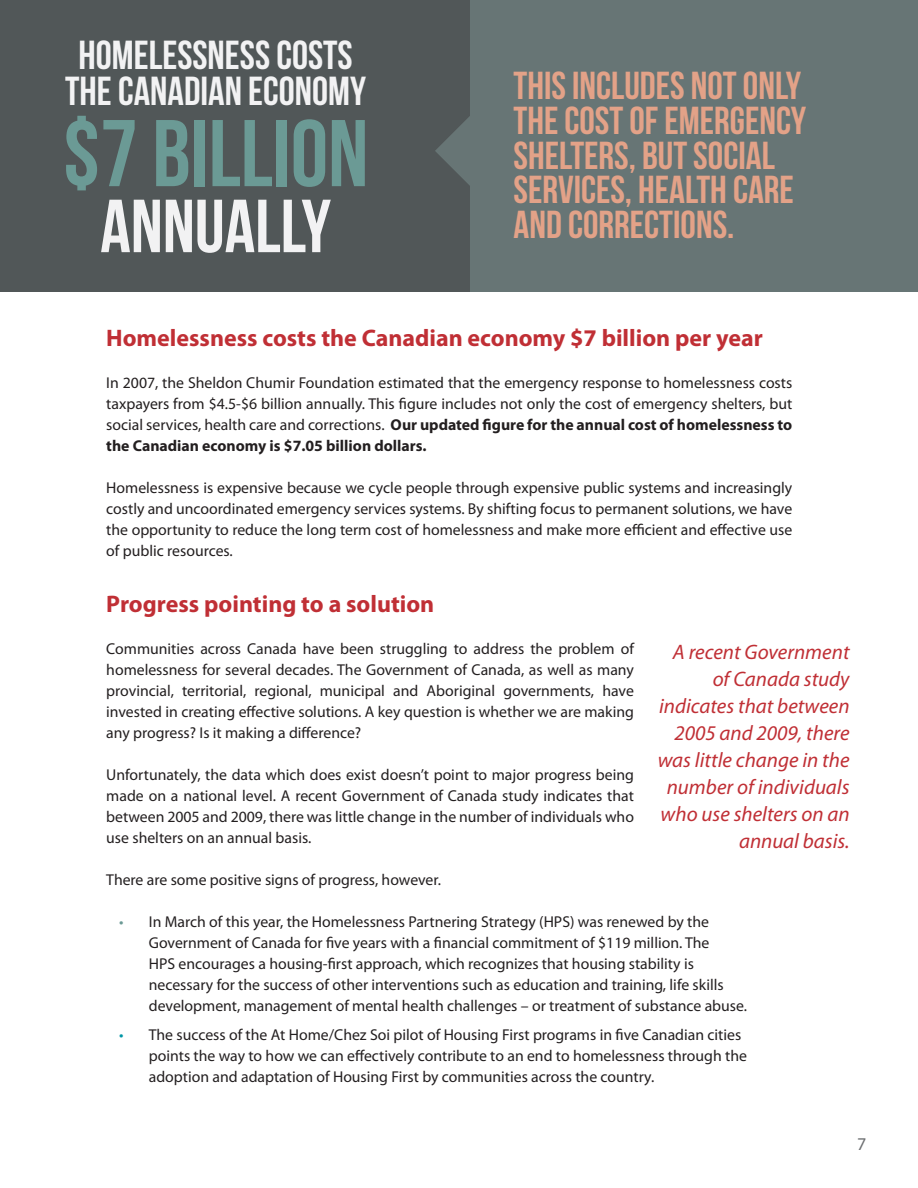
<style>
.page{position:relative;width:918px;height:1188px;background:#fff}
.page>*{position:absolute;margin:0;border:0;box-sizing:border-box;transform-origin:0 0}
.t1{font:94.5px "Bebas Neue";color:#6b9a95}
.t2{font:75px "Bebas Neue";color:#f2f2f3}
.t3{font:40.5px/36px "Bebas Neue";color:#f2f2f3;text-align:center}
.t4{font:39px/34.5px "Bebas Neue";color:#e3a288}
.t5{font:700 24px "Myriad Pro";color:#c02f35}
.t6{font:italic 21px/27px "Myriad Pro";color:#c02f35;text-align:right}
.t7{font:18px "Myriad Pro";color:#6d6f71}
.t8{font:15.75px/21px "Myriad Pro";color:#231f20;text-align:justify}
.s1{font-weight:700}
.s2{color:#6b9a95}
.s3{color:#0096a6}
</style>
<div class="page">
<div style="left:0;top:0;width:918px;height:292px;background:#515758"></div>
<div style="left:470px;top:0;width:448px;height:292px;background:#677575"></div>
<svg style="left:435px;top:116px;width:35px;height:70px"></svg>
<h3 class="t3" style="left:65px;top:37px;width:302px">HOMELESSNESS COSTS<br>THE CANADIAN ECONOMY</h3>
<h1 class="t1" style="left:63px;top:102px;width:307px">$7 BILLION</h1>
<h2 class="t2" style="left:100px;top:185px;width:232px">ANNUALLY</h2>
<h3 class="t4" style="left:514px;top:68px;width:294px">THIS INCLUDES NOT ONLY<br>THE COST OF EMERGENCY<br>SHELTERS, BUT SOCIAL<br>SERVICES, HEALTH CARE<br>AND CORRECTIONS.</h3>
<h3 class="t5" style="left:106px;top:322px;width:658px">Homelessness costs the Canadian economy $7 billion per year</h3>
<p class="t8" style="left:106px;top:372px;width:688px">In 2007, the Sheldon Chumir Foundation estimated that the emergency response to homelessness costs taxpayers from $4.5-$6 billion annually. This figure includes not only the cost of emergency shelters, but social services, health care and corrections. <span class="s1">Our updated figure for the annual cost of homelessness to the Canadian economy is $7.05 billion dollars.</span></p>
<p class="t8" style="left:106px;top:477px;width:688px">Homelessness is expensive because we cycle people through expensive public systems and increasingly costly and uncoordinated emergency services systems. By shifting focus to permanent solutions, we have the opportunity to reduce the long term cost of homelessness and make more efficient and effective use of public resources.</p>
<h3 class="t5" style="left:106px;top:588px;width:330px">Progress pointing to a solution</h3>
<p class="t8" style="left:106px;top:638px;width:529px">Communities across Canada have been struggling to address the problem of homelessness for several decades. The Government of Canada, as well as many provincial, territorial, regional, municipal and Aboriginal governments, have invested in creating effective solutions. A key question is whether we are making any progress? Is it making a difference?</p>
<p class="t8" style="left:106px;top:764px;width:529px">Unfortunately, the data which does exist doesn’t point to major progress being made on a national level. A recent Government of Canada study indicates that between 2005 and 2009, there was little change in the number of individuals who use shelters on an annual basis.</p>
<p class="t8" style="left:106px;top:869px;width:336px">There are some positive signs of progress, however.</p>
<p class="t8" style="left:149px;top:911px;width:600px;text-align:left;text-indent:-30px"><span class="s2">•</span> In March of this year, the Homelessness Partnering Strategy (HPS) was renewed by the Government of Canada for five years with a financial commitment of $119 million. The<br>HPS encourages a housing-first approach, which recognizes that housing stability is necessary for the success of other interventions such as education and training, life skills development, management of mental health challenges – or treatment of substance abuse.</p>
<p class="t8" style="left:149px;top:1024px;width:600px;text-align:left;text-indent:-30px"><span class="s3">•</span> The success of the At Home/Chez Soi pilot of Housing First programs in five Canadian cities points the way to how we can effectively contribute to an end to homelessness through the adoption and adaptation of Housing First by communities across the country.</p>
<h3 class="t6" style="left:658px;top:638px;width:193px">A recent Government of Canada study indicates that between<br>2005 and 2009, there was little change in the number of individuals who use shelters on an annual basis.</h3>
<p class="t7" style="left:857px;top:1132px;width:11px">7</p>
</div>
